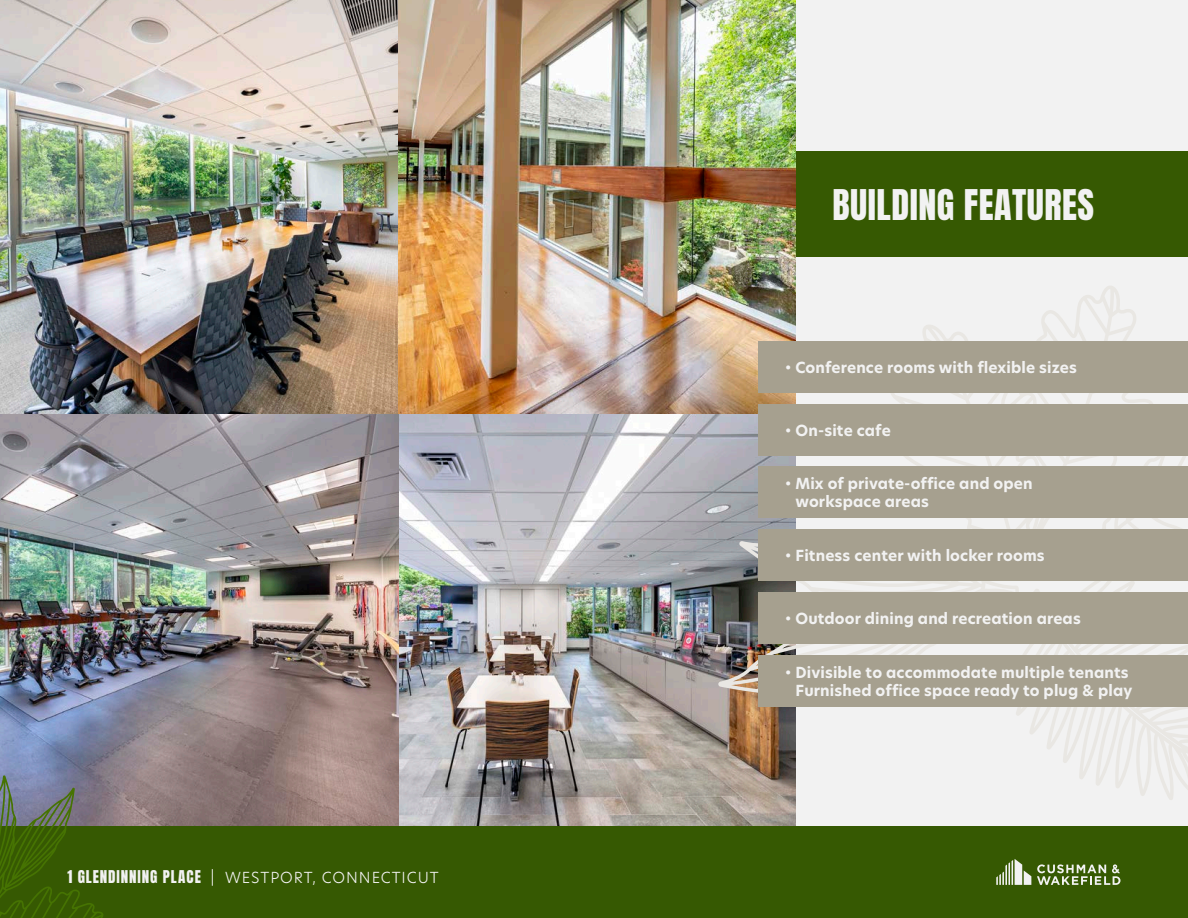
<style>
.page{position:relative;width:1188px;height:918px;background:#fff}
.page>*{position:absolute;margin:0;border:0;box-sizing:border-box;transform-origin:0 0}
.t1{font:36px "Anton";letter-spacing:.015em;color:#f2f2f2}
.t2{font:700 15px/18px "New Hero";letter-spacing:.01em;color:#f2f2f2}
.t3{font:300 15px "New Hero";letter-spacing:.06em;color:#f2f2f2}
.s1{font-family:"Anton";font-weight:400}
</style>
<div class="page">
<img style="left:0;top:0;width:796px;height:826px">
<div style="left:796px;top:0;width:392px;height:826px;background:#f2f2f2"></div>
<img style="left:718px;top:528px;width:286px;height:170px">
<svg style="left:888px;top:286px;width:265px;height:243px"></svg>
<svg style="left:1004px;top:456px;width:184px;height:344px"></svg>
<div style="left:758px;top:341px;width:430px;height:52px;background:#a6a08f"></div>
<div style="left:758px;top:404px;width:430px;height:52px;background:#a6a08f"></div>
<div style="left:758px;top:529px;width:430px;height:52px;background:#a6a08f"></div>
<div style="left:758px;top:467px;width:430px;height:51px;background:#a6a08f"></div>
<div style="left:758px;top:655px;width:430px;height:52px;background:#a6a08f"></div>
<div style="left:758px;top:592px;width:430px;height:52px;background:#a6a08f"></div>
<div style="left:796px;top:151px;width:392px;height:106px;background:#365902"></div>
<div style="left:0;top:826px;width:1188px;height:92px;background:#365902"></div>
<svg style="left:996px;top:859px;width:35px;height:26px"></svg>
<svg style="left:1037px;top:864px;width:83px;height:21px"></svg>
<svg style="left:0;top:775px;width:103px;height:143px"></svg>
<p class="t3" style="left:68px;top:867px;width:373px"><span class="s1">1 GLENDINNING PLACE</span> | WESTPORT, CONNECTICUT</p>
<p class="t1" style="left:832px;top:187px;width:263px">BUILDING FEATURES</p>
<p class="t2" style="left:785px;top:359px;width:293px">• Conference rooms with flexible sizes</p>
<p class="t2" style="left:785px;top:421px;width:107px">• On-site cafe</p>
<p class="t2" style="left:795px;top:475px;width:239px;text-indent:-10px">• Mix of private-office and open workspace areas</p>
<p class="t2" style="left:785px;top:547px;width:261px">• Fitness center with locker rooms</p>
<p class="t2" style="left:785px;top:610px;width:297px">• Outdoor dining and recreation areas</p>
<p class="t2" style="left:785px;top:663px;width:349px;text-align:right">• Divisible to accommodate multiple tenants<br>Furnished office space ready to plug &amp; play</p>
</div>
